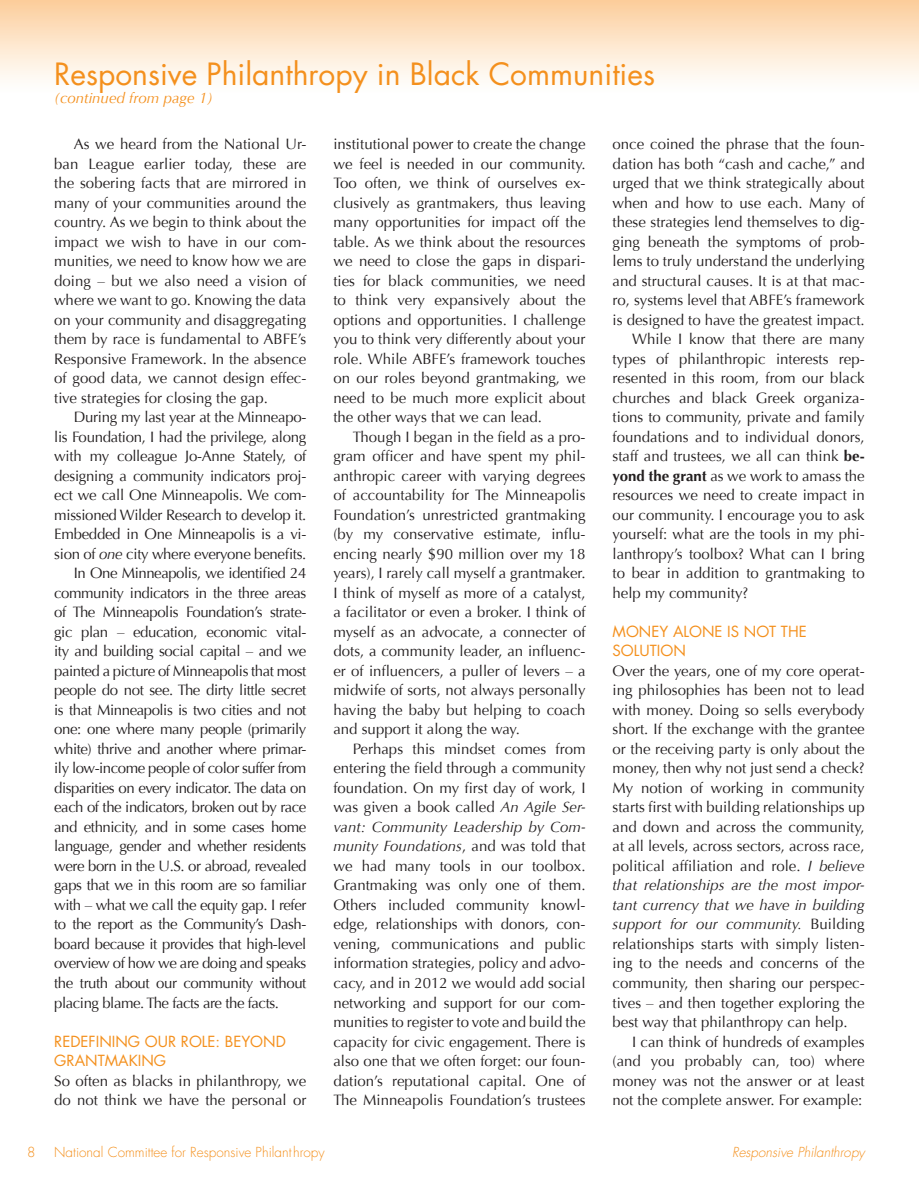
<style>
.page{position:relative;width:919px;height:1189px;background:#fff}
.page>*{position:absolute;margin:0;border:0;box-sizing:border-box;transform-origin:0 0}
.t1{font:30px "Futura";color:#f4901d}
.t2{font:15px/19.5px "Optima";letter-spacing:-.02em;color:#231f20;text-align:justify}
.t3{font:15px/19.5px "Optima";color:#231f20}
.t4{font:15px/19.5px "Futura";color:#f4901d}
.t5{font:italic 15px "Optima";color:#f4901d}
.t6{font:300 13.5px "Futura";color:#f4901d}
.t7{font:italic 300 13.5px "Futura";color:#f4901d}
.s1{font-style:italic}
.s2{font-weight:700}
</style>
<div class="page">
<svg style="left:918px;top:1px;width:1px;height:78px"></svg>
<div style="left:0;top:0;width:918px;height:95px;background:linear-gradient(to bottom,#fcce9c,#fff)"></div>
<h1 class="t1" style="left:54px;top:53px;width:602px">Responsive Philanthropy in Black Communities</h1>
<p class="t5" style="left:54px;top:89px;width:160px">(continued from page 1)</p>
<p class="t2" style="left:54px;top:134px;width:254px;text-indent:19px">As we heard from the National Ur&shy;ban League earlier today, these are the sobering facts that are mirrored in many of your communities around the country. As we begin to think about the impact we wish to have in our com&shy;munities, we need to know how we are doing – but we also need a vision of where we want to go. Knowing the data on your community and disaggregating them by race is fundamental to ABFE’s Responsive Framework. In the absence of good data, we cannot design effec&shy;tive strategies for closing the gap.</p>
<p class="t2" style="left:74px;top:407px;width:234px">During my last year at the Minneapo-</p>
<p class="t2" style="left:54px;top:427px;width:253px">lis Foundation, I had the privilege, along</p>
<p class="t2" style="left:54px;top:446px;width:254px">with my colleague Jo-Anne Stately, of</p>
<p class="t2" style="left:54px;top:466px;width:253px">designing a community indicators proj-</p>
<p class="t2" style="left:54px;top:485px;width:254px">ect we call One Minneapolis. We com-</p>
<p class="t2" style="left:54px;top:505px;width:254px">missioned Wilder Research to develop it.</p>
<p class="t2" style="left:54px;top:524px;width:253px">Embedded in One Minneapolis is a vi-</p>
<p class="t2" style="left:54px;top:544px;width:253px">sion of <span class="s1">one</span> city where everyone benefits.</p>
<p class="t2" style="left:74px;top:563px;width:234px">In One Minneapolis, we identified 24</p>
<p class="t2" style="left:54px;top:583px;width:254px">community indicators in the three areas</p>
<p class="t2" style="left:54px;top:602px;width:254px">of The Minneapolis Foundation’s strate-</p>
<p class="t2" style="left:54px;top:622px;width:254px">gic plan – education, economic vital-</p>
<p class="t2" style="left:54px;top:641px;width:253px">ity and building social capital – and we</p>
<p class="t2" style="left:54px;top:661px;width:253px">painted a picture of Minneapolis that most</p>
<p class="t2" style="left:54px;top:680px;width:254px">people do not see. The dirty little secret</p>
<p class="t2" style="left:54px;top:700px;width:253px">is that Minneapolis is two cities and not</p>
<p class="t2" style="left:54px;top:719px;width:254px">one: one where many people (primarily</p>
<p class="t2" style="left:54px;top:739px;width:253px">white) thrive and another where primar-</p>
<p class="t2" style="left:54px;top:758px;width:254px">ily low-income people of color suffer from</p>
<p class="t2" style="left:54px;top:778px;width:253px">disparities on every indicator. The data on</p>
<p class="t2" style="left:54px;top:797px;width:253px">each of the indicators, broken out by race</p>
<p class="t2" style="left:54px;top:817px;width:253px">and ethnicity, and in some cases home</p>
<p class="t2" style="left:54px;top:836px;width:254px">language, gender and whether residents</p>
<p class="t2" style="left:54px;top:856px;width:254px">were born in the U.S. or abroad, revealed</p>
<p class="t2" style="left:54px;top:875px;width:253px">gaps that we in this room are so familiar</p>
<p class="t2" style="left:54px;top:895px;width:253px">with – what we call the equity gap. I refer</p>
<p class="t2" style="left:54px;top:914px;width:253px">to the report as the Community’s Dash-</p>
<p class="t2" style="left:54px;top:934px;width:253px">board because it provides that high-level</p>
<p class="t2" style="left:54px;top:953px;width:254px">overview of how we are doing and speaks</p>
<p class="t2" style="left:54px;top:973px;width:254px">the truth about our community without</p>
<p class="t2" style="left:54px;top:992px;width:226px">placing blame. The facts are the facts.</p>
<p class="t4" style="left:54px;top:1030px;width:233px">REDEFINING OUR ROLE: BEYOND<br>GRANTMAKING</p>
<p class="t3" style="left:54px;top:1070px;width:253px">So often as blacks in philanthropy, we do not think we have the personal or</p>
<p class="t2" style="left:333px;top:134px;width:254px">institutional power to create the change we feel is needed in our community.<br>Too often, we think of ourselves ex&shy;clusively as grantmakers, thus leaving many opportunities for impact off the table. As we think about the resources we need to close the gaps in dispari&shy;ties for black communities, we need to think very expansively about the options and opportunities. I challenge you to think very differently about your role. While ABFE’s framework touches on our roles beyond grantmaking, we need to be much more explicit about the other ways that we can lead.</p>
<p class="t2" style="left:333px;top:427px;width:254px;text-indent:20px">Though I began in the field as a pro&shy;gram officer and have spent my phil&shy;anthropic career with varying degrees of accountability for The Minneapolis Foundation’s unrestricted grantmaking (by my conservative estimate, influ&shy;encing nearly $90 million over my 18 years), I rarely call myself a grantmaker.<br>I think of myself as more of a catalyst, a facilitator or even a broker. I think of myself as an advocate, a connecter of dots, a community leader, an influenc&shy;er of influencers, a puller of levers – a midwife of sorts, not always personally having the baby but helping to coach and support it along the way.</p>
<p class="t2" style="left:333px;top:739px;width:254px;text-indent:20px">Perhaps this mindset comes from entering the field through a community foundation. On my first day of work, I was given a book called <span class="s1">An Agile Ser&shy;vant: Community Leadership by Com&shy;munity Foundations</span>, and was told that we had many tools in our toolbox.<br>Grantmaking was only one of them.<br>Others included community knowl&shy;edge, relationships with donors, con&shy;vening, communications and public information strategies, policy and advo&shy;cacy, and in 2012 we would add social networking and support for our com&shy;munities to register to vote and build the capacity for civic engagement. There is also one that we often forget: our foun&shy;dation’s reputational capital. One of The Minneapolis Foundation’s trustees</p>
<p class="t3" style="left:612px;top:134px;width:253px">once coined the phrase that the foun-</p>
<p class="t3" style="left:612px;top:154px;width:253px">dation has both “cash and cache,” and</p>
<p class="t3" style="left:612px;top:173px;width:253px">urged that we think strategically about</p>
<p class="t3" style="left:612px;top:193px;width:253px">when and how to use each. Many of</p>
<p class="t3" style="left:612px;top:212px;width:253px">these strategies lend themselves to dig-</p>
<p class="t3" style="left:612px;top:232px;width:254px">ging beneath the symptoms of prob-</p>
<p class="t3" style="left:612px;top:251px;width:254px">lems to truly understand the underlying</p>
<p class="t3" style="left:612px;top:271px;width:254px">and structural causes. It is at that mac-</p>
<p class="t3" style="left:612px;top:290px;width:253px">ro, systems level that ABFE’s framework</p>
<p class="t3" style="left:612px;top:310px;width:253px">is designed to have the greatest impact.</p>
<p class="t3" style="left:632px;top:329px;width:234px">While I know that there are many</p>
<p class="t3" style="left:612px;top:349px;width:254px">types of philanthropic interests rep-</p>
<p class="t3" style="left:612px;top:368px;width:254px">resented in this room, from our black</p>
<p class="t3" style="left:612px;top:388px;width:254px">churches and black Greek organiza-</p>
<p class="t3" style="left:612px;top:407px;width:253px">tions to community, private and family</p>
<p class="t3" style="left:612px;top:427px;width:253px">foundations and to individual donors,</p>
<p class="t3" style="left:612px;top:446px;width:254px">staff and trustees, we all can think <span class="s2">be-</span></p>
<p class="t3" style="left:612px;top:466px;width:254px"><span class="s2">yond the grant</span> as we work to amass the</p>
<p class="t3" style="left:612px;top:485px;width:253px">resources we need to create impact in</p>
<p class="t3" style="left:612px;top:505px;width:253px">our community. I encourage you to ask</p>
<p class="t3" style="left:612px;top:524px;width:254px">yourself: what are the tools in my phi-</p>
<p class="t3" style="left:612px;top:544px;width:253px">lanthropy’s toolbox? What can I bring</p>
<p class="t3" style="left:612px;top:563px;width:253px">to bear in addition to grantmaking to</p>
<p class="t3" style="left:612px;top:583px;width:137px">help my community?</p>
<p class="t4" style="left:612px;top:621px;width:196px">MONEY ALONE IS NOT THE<br>SOLUTION</p>
<p class="t2" style="left:612px;top:661px;width:254px">Over the years, one of my core operat&shy;ing philosophies has been not to lead with money. Doing so sells everybody short. If the exchange with the grantee or the receiving party is only about the money, then why not just send a check?<br>My notion of working in community starts first with building relationships up and down and across the community, at all levels, across sectors, across race, political affiliation and role. <span class="s1">I believe that relationships are the most impor&shy;tant currency that we have in building support for our community.</span> Building relationships starts with simply listen&shy;ing to the needs and concerns of the community, then sharing our perspec&shy;tives – and then together exploring the best way that philanthropy can help.</p>
<p class="t2" style="left:612px;top:1031px;width:254px;text-indent:20px">I can think of hundreds of examples (and you probably can, too) where money was not the answer or at least not the complete answer. For example:</p>
<p class="t6" style="left:27px;top:1143px;width:10px">8</p>
<p class="t6" style="left:54px;top:1143px;width:272px">National Committee for Responsive Philanthropy</p>
<p class="t7" style="left:732px;top:1143px;width:134px">Responsive Philanthropy</p>
</div>
